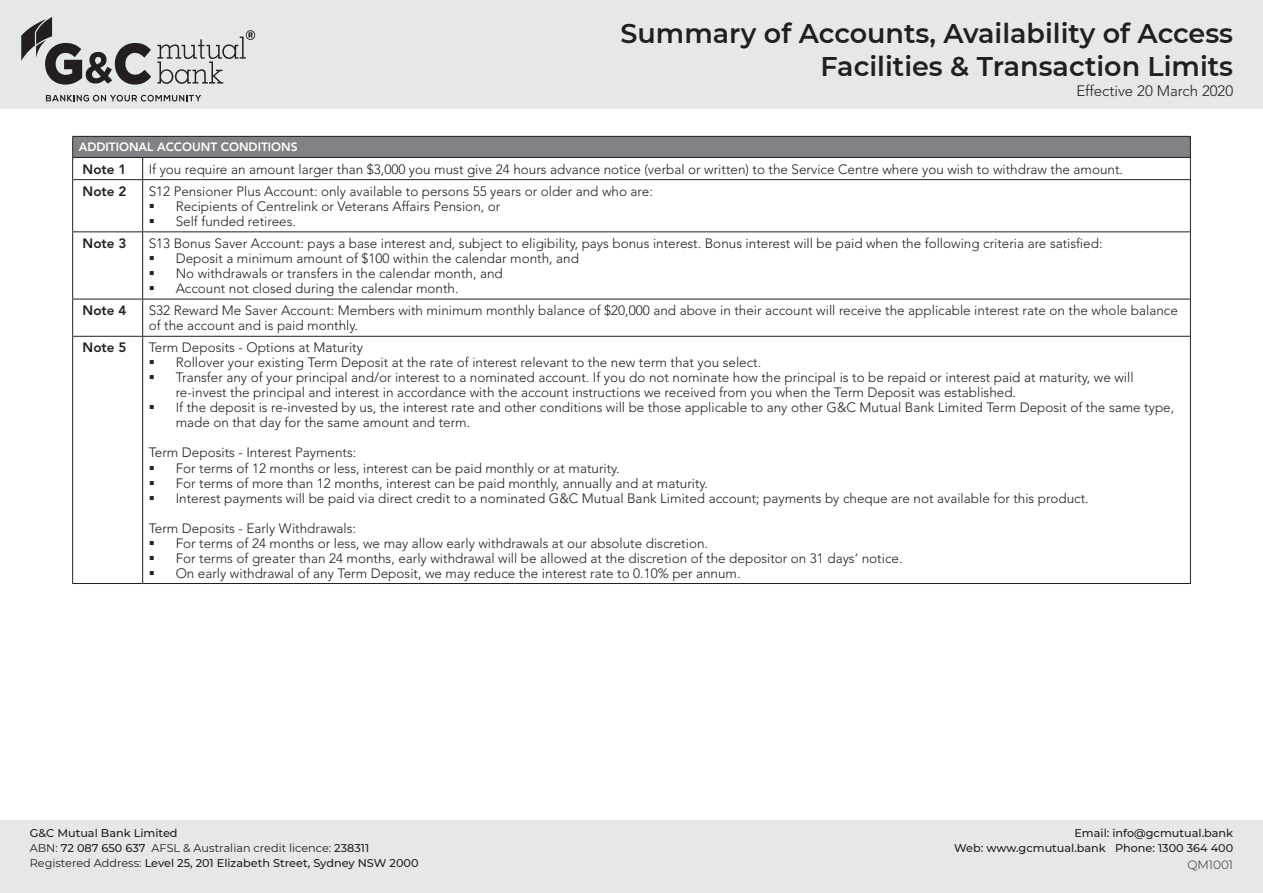
<style>
.page{position:relative;width:1263px;height:893px;background:#fff}
.page>*{position:absolute;margin:0;border:0;box-sizing:border-box;transform-origin:0 0}
.t1{font:600 27px/32.4px "Montserrat";color:#231f20;text-align:right}
.t2{font:300 15px "Avenir LT Std";color:#231f20}
.t3{font:300 13.5px/15px "Avenir LT Std";color:#231f20}
.t4{font:800 13.5px "Avenir LT Std";color:#231f20}
.t5{font:800 12px "Avenir LT Std";color:#fff}
.t6{font:300 12px "Montserrat";color:#231f20}
.t7{font:500 11.25px/15px "Montserrat";color:#231f20;text-align:right}
.t8{font:11.25px "Montserrat";color:#231f20}
.s1{font-weight:500}
.s2{font-weight:400}
</style>
<div class="page">
<div style="left:73px;top:136px;width:1117px;height:21px;background:#808285"></div>
<hr style="left:72px;top:136px;width:71px;height:1px;background:#231f20">
<hr style="left:143px;top:136px;width:1048px;height:1px;background:#231f20">
<hr style="left:72px;top:157px;width:71px;height:1px;background:#231f20">
<svg style="left:72px;top:137px;width:1px;height:42px"></svg>
<hr style="left:72px;top:179px;width:71px;height:1px;background:#231f20">
<hr style="left:72px;top:180px;width:1px;height:51px;background:#231f20">
<hr style="left:72px;top:231px;width:71px;height:1px;background:#231f20">
<hr style="left:72px;top:232px;width:1px;height:67px;background:#231f20">
<hr style="left:72px;top:299px;width:71px;height:1px;background:#231f20">
<hr style="left:72px;top:299px;width:1px;height:37px;background:#231f20">
<hr style="left:72px;top:336px;width:71px;height:1px;background:#231f20">
<hr style="left:72px;top:337px;width:1px;height:246px;background:#231f20">
<hr style="left:72px;top:583px;width:71px;height:1px;background:#231f20">
<hr style="left:143px;top:157px;width:1048px;height:1px;background:#231f20">
<svg style="left:142px;top:158px;width:1px;height:21px"></svg>
<hr style="left:143px;top:179px;width:1048px;height:1px;background:#231f20">
<hr style="left:142px;top:180px;width:1px;height:51px;background:#231f20">
<hr style="left:143px;top:231px;width:1048px;height:1px;background:#231f20">
<hr style="left:142px;top:232px;width:1px;height:67px;background:#231f20">
<hr style="left:143px;top:299px;width:1048px;height:1px;background:#231f20">
<hr style="left:142px;top:299px;width:1px;height:37px;background:#231f20">
<hr style="left:143px;top:336px;width:1048px;height:1px;background:#231f20">
<hr style="left:142px;top:337px;width:1px;height:246px;background:#231f20">
<hr style="left:143px;top:583px;width:1048px;height:1px;background:#231f20">
<svg style="left:1190px;top:137px;width:1px;height:42px"></svg>
<hr style="left:1190px;top:180px;width:1px;height:51px;background:#231f20">
<hr style="left:1190px;top:232px;width:1px;height:67px;background:#231f20">
<hr style="left:1190px;top:299px;width:1px;height:37px;background:#231f20">
<hr style="left:1190px;top:337px;width:1px;height:246px;background:#231f20">
<div style="left:0;top:0;width:1263px;height:108px;background:#e6e7e9"></div>
<svg style="left:46px;top:95px;width:155px;height:7px"></svg>
<svg style="left:21px;top:17px;width:130px;height:68px"></svg>
<svg style="left:157px;top:30px;width:98px;height:54px"></svg>
<div style="left:0;top:820px;width:1263px;height:73px;background:#e6e7e9"></div>
<p class="t1" style="left:620px;top:16px;width:614px">Summary of Accounts, Availability of Access<br>Facilities &amp; Transaction Limits</p>
<p class="t2" style="left:1076px;top:82px;width:158px">Effective 20 March 2020</p>
<p class="t5" style="left:79px;top:140px;width:221px">ADDITIONAL ACCOUNT CONDITIONS</p>
<p class="t4" style="left:83px;top:161px;width:45px">Note 1</p>
<p class="t3" style="left:149px;top:162px;width:976px">If you require an amount larger than $3,000 you must give 24 hours advance notice (verbal or written) to the Service Centre where you wish to withdraw the amount.</p>
<p class="t4" style="left:83px;top:183px;width:45px">Note 2</p>
<p class="t3" style="left:149px;top:184px;width:506px">S12 Pensioner Plus Account: only available to persons 55 years or older and who are:</p>
<p class="t3" style="left:176px;top:199px;width:326px">Recipients of Centrelink or Veterans Affairs Pension, or</p>
<p class="t3" style="left:176px;top:214px;width:122px">Self funded retirees.</p>
<p class="t4" style="left:83px;top:235px;width:45px">Note 3</p>
<p class="t3" style="left:149px;top:236px;width:955px">S13 Bonus Saver Account: pays a base interest and, subject to eligibility, pays bonus interest. Bonus interest will be paid when the following criteria are satisfied:</p>
<p class="t3" style="left:176px;top:251px;width:405px">Deposit a minimum amount of $100 within the calendar month, and</p>
<p class="t3" style="left:176px;top:266px;width:329px">No withdrawals or transfers in the calendar month, and</p>
<p class="t3" style="left:176px;top:281px;width:284px">Account not closed during the calendar month.</p>
<p class="t4" style="left:83px;top:303px;width:45px">Note 4</p>
<p class="t3" style="left:149px;top:303px;width:1031px">S32 Reward Me Saver Account: Members with minimum monthly balance of $20,000 and above in their account will receive the applicable interest rate on the whole balance of the account and is paid monthly.</p>
<p class="t4" style="left:83px;top:340px;width:45px">Note 5</p>
<p class="t3" style="left:149px;top:340px;width:216px">Term Deposits - Options at Maturity</p>
<p class="t3" style="left:176px;top:355px;width:587px">Rollover your existing Term Deposit at the rate of interest relevant to the new term that you select.</p>
<p class="t3" style="left:176px;top:370px;width:959px">Transfer any of your principal and/or interest to a nominated account. If you do not nominate how the principal is to be repaid or interest paid at maturity, we will re-invest the principal and interest in accordance with the account instructions we received from you when the Term Deposit was established.</p>
<p class="t3" style="left:176px;top:400px;width:1000px">If the deposit is re-invested by us, the interest rate and other conditions will be those applicable to any other G&amp;C Mutual Bank Limited Term Deposit of the same type, made on that day for the same amount and term.</p>
<p class="t3" style="left:149px;top:445px;width:209px">Term Deposits - Interest Payments:</p>
<p class="t3" style="left:176px;top:460px;width:446px">For terms of 12 months or less, interest can be paid monthly or at maturity.</p>
<p class="t3" style="left:176px;top:475px;width:534px">For terms of more than 12 months, interest can be paid monthly, annually and at maturity.</p>
<p class="t3" style="left:176px;top:490px;width:914px">Interest payments will be paid via direct credit to a nominated G&amp;C Mutual Bank Limited account; payments by cheque are not available for this product.</p>
<p class="t3" style="left:149px;top:520px;width:209px">Term Deposits - Early Withdrawals:</p>
<p class="t3" style="left:176px;top:535px;width:534px">For terms of 24 months or less, we may allow early withdrawals at our absolute discretion.</p>
<p class="t3" style="left:176px;top:550px;width:728px">For terms of greater than 24 months, early withdrawal will be allowed at the discretion of the depositor on 31 days’ notice.</p>
<p class="t3" style="left:176px;top:565px;width:566px">On early withdrawal of any Term Deposit, we may reduce the interest rate to 0.10% per annum.</p>
<p class="t7" style="left:30px;top:825px;width:149px">G&amp;C Mutual Bank Limited</p>
<p class="t8" style="left:30px;top:840px;width:341px">ABN: <span class="s1">72 087 650 637</span> AFSL &amp; Australian credit licence: <span class="s1">238311</span></p>
<p class="t7" style="left:30px;top:855px;width:390px"><span class="s2">Registered Address:</span> Level 25, 201 Elizabeth Street, Sydney NSW 2000</p>
<p class="t7" style="left:954px;top:825px;width:281px">Email: info@gcmutual.bank<br>Web: www.gcmutual.bank Phone: 1300 364 400</p>
<p class="t6" style="left:1187px;top:857px;width:47px">QM1001</p>
</div>
